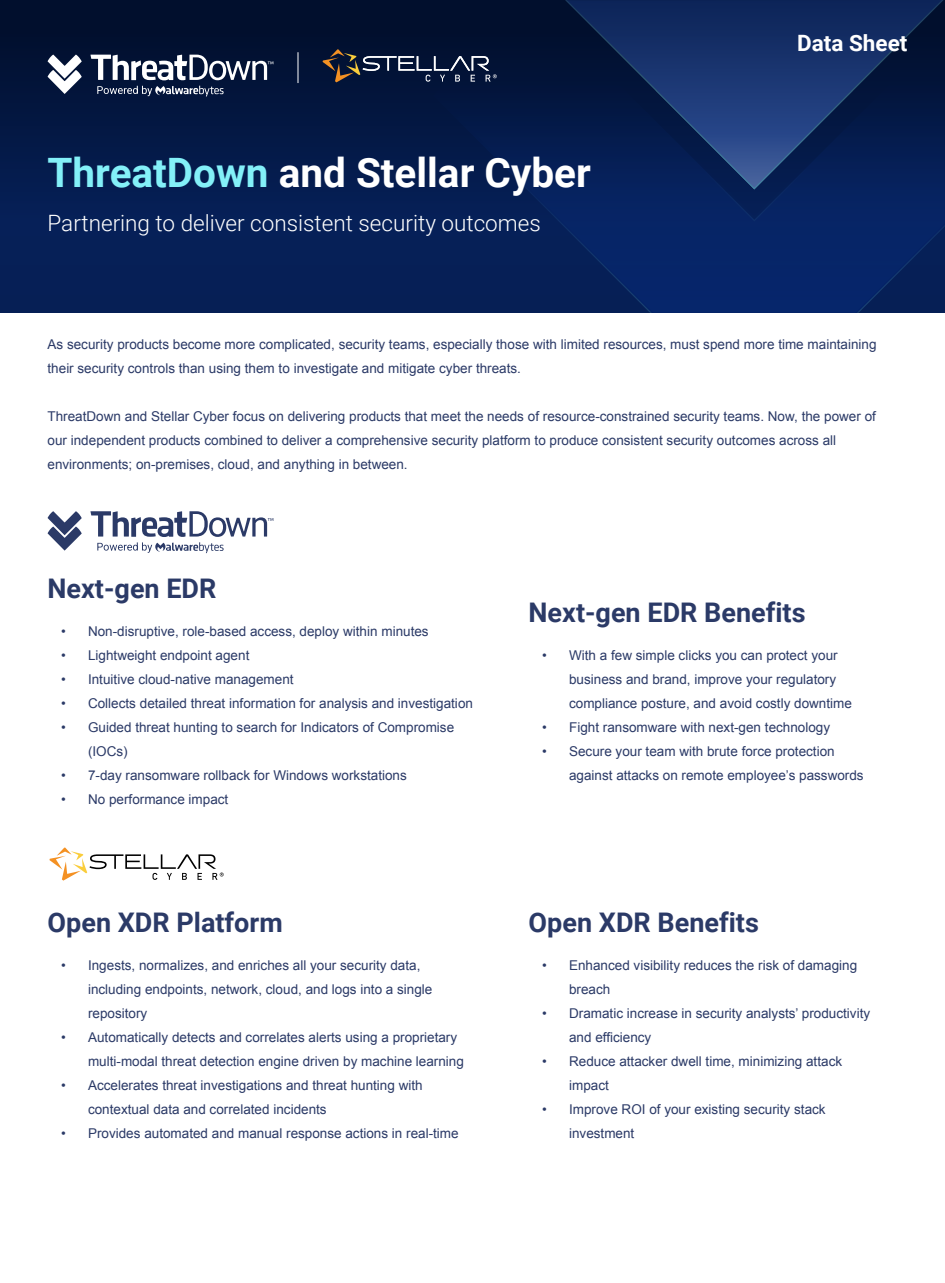
<style>
.page{position:relative;width:945px;height:1283px;background:#fff}
.page>*{position:absolute;margin:0;border:0;box-sizing:border-box;transform-origin:0 0}
.t1{font:700 40.5px "Roboto";color:#fff}
.t2{font:700 27px "Roboto";color:#2b3a67}
.t3{font:300 22.5px "Roboto";color:#fff}
.t4{font:700 22.5px "Roboto";color:#fff}
.t5{font:13.5px/24px "Arial";color:#2b3a67}
.s1{color:#83f0f8}
</style>
<div class="page">
<div style="left:0;top:0;width:945px;height:313px;background:linear-gradient(to bottom,#010f2d,#072360)"></div>
<svg style="left:433px;top:191px;width:512px;height:122px;background:#062260"></svg>
<svg style="left:432px;top:0;width:513px;height:191px;background:#0b2254"></svg>
<svg style="left:97px;top:86px;width:127px;height:10px"></svg>
<svg style="left:48px;top:55px;width:34px;height:39px"></svg>
<svg style="left:90px;top:55px;width:183px;height:25px"></svg>
<hr style="left:298px;top:52px;width:1px;height:31px;background:#fff">
<svg style="left:323px;top:49px;width:174px;height:33px;background:#28324a"></svg>
<svg style="left:48px;top:511px;width:34px;height:39px"></svg>
<svg style="left:90px;top:511px;width:183px;height:42px"></svg>
<svg style="left:49px;top:847px;width:175px;height:33px"></svg>
<h1 class="t1" style="left:48px;top:145px;width:545px"><span class="s1">ThreatDown</span> and Stellar Cyber</h1>
<h3 class="t3" style="left:48px;top:208px;width:495px">Partnering to deliver consistent security outcomes</h3>
<h3 class="t4" style="left:797px;top:27px;width:112px">Data Sheet</h3>
<p class="t5" style="left:48px;top:332px;width:831px">As security products become more complicated, security teams, especially those with limited resources, must spend more time maintaining their security controls than using them to investigate and mitigate cyber threats.</p>
<p class="t5" style="left:48px;top:404px;width:830px">ThreatDown and Stellar Cyber focus on delivering products that meet the needs of resource-constrained security teams. Now, the power of our independent products combined to deliver a comprehensive security platform to produce consistent security outcomes across all environments; on-premises, cloud, and anything in between.</p>
<h2 class="t2" style="left:48px;top:569px;width:170px">Next-gen EDR</h2>
<p class="t5" style="left:61px;top:619px;width:369px">• Non-disruptive, role-based access, deploy within minutes</p>
<p class="t5" style="left:61px;top:643px;width:190px">• Lightweight endpoint agent</p>
<p class="t5" style="left:61px;top:667px;width:234px">• Intuitive cloud-native management</p>
<p class="t5" style="left:61px;top:691px;width:413px">• Collects detailed threat information for analysis and investigation</p>
<p class="t5" style="left:88px;top:715px;width:368px;text-indent:-27px">• Guided threat hunting to search for Indicators of Compromise (IOCs)</p>
<p class="t5" style="left:61px;top:763px;width:347px">• 7-day ransomware rollback for Windows workstations</p>
<p class="t5" style="left:61px;top:787px;width:169px">• No performance impact</p>
<h2 class="t2" style="left:48px;top:903px;width:237px">Open XDR Platform</h2>
<p class="t5" style="left:88px;top:953px;width:346px;text-indent:-27px">• Ingests, normalizes, and enriches all your security data, including endpoints, network, cloud, and logs into a single repository</p>
<p class="t5" style="left:88px;top:1025px;width:377px;text-indent:-27px">• Automatically detects and correlates alerts using a proprietary multi-modal threat detection engine driven by machine learning</p>
<p class="t5" style="left:88px;top:1073px;width:336px;text-indent:-27px">• Accelerates threat investigations and threat hunting with contextual data and correlated incidents</p>
<p class="t5" style="left:61px;top:1121px;width:399px">• Provides automated and manual response actions in real-time</p>
<h2 class="t2" style="left:529px;top:593px;width:278px">Next-gen EDR Benefits</h2>
<p class="t5" style="left:569px;top:643px;width:284px;text-indent:-27px">• With a few simple clicks you can protect your business and brand, improve your regulatory compliance posture, and avoid costly downtime</p>
<p class="t5" style="left:542px;top:715px;width:290px">• Fight ransomware with next-gen technology</p>
<p class="t5" style="left:569px;top:739px;width:296px;text-indent:-27px">• Secure your team with brute force protection against attacks on remote employee’s passwords</p>
<h2 class="t2" style="left:529px;top:903px;width:232px">Open XDR Benefits</h2>
<p class="t5" style="left:569px;top:953px;width:290px;text-indent:-27px">• Enhanced visibility reduces the risk of damaging breach</p>
<p class="t5" style="left:569px;top:1001px;width:303px;text-indent:-27px">• Dramatic increase in security analysts’ productivity and efficiency</p>
<p class="t5" style="left:569px;top:1049px;width:275px;text-indent:-27px">• Reduce attacker dwell time, minimizing attack impact</p>
<p class="t5" style="left:569px;top:1097px;width:258px;text-indent:-27px">• Improve ROI of your existing security stack investment</p>
</div>
